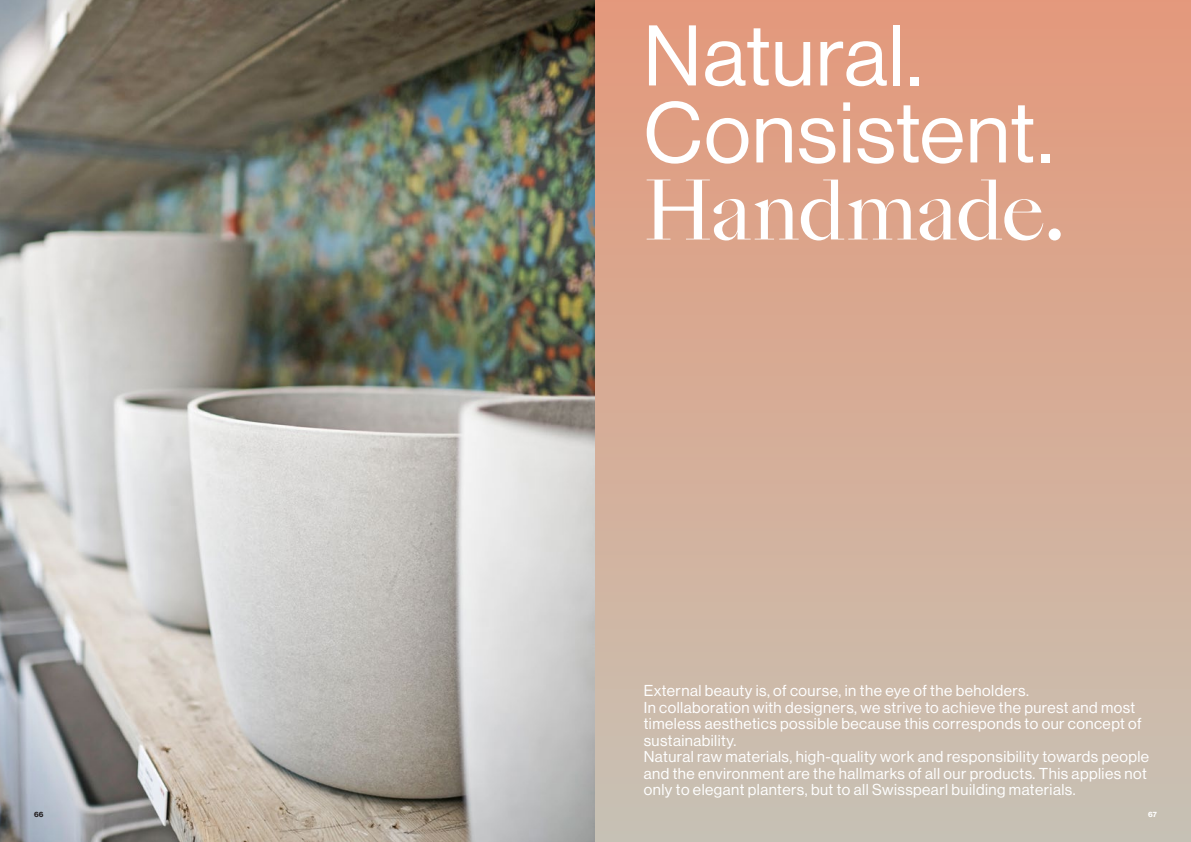
<style>
.page{position:relative;width:1191px;height:842px;background:#fff}
.page>*{position:absolute;margin:0;border:0;box-sizing:border-box;transform-origin:0 0}
.Headline_L{font:84px "N Haas Grotesk DS Pro 55 Rg";letter-spacing:.01em;color:#fff}
.Headline_L-2{font:79px "Sang Bleu Empire";letter-spacing:-.03em;color:#fff}
.Headline_M{font:15.5px/16.5px "N Haas Grotesk DS Pro 55 Rg";letter-spacing:.03em;color:#fff}
.t1{font:7.5px "N Haas Grotesk DS Pro 75 Bd";color:#231f20}
.Pagina{font:7.5px "N Haas Grotesk DS Pro 75 Bd";color:#fff}
</style>
<div class="page">
<img style="left:0;top:0;width:595px;height:842px">
<div style="left:595px;top:0;width:596px;height:842px;background:linear-gradient(to bottom,#e4987a,#c8c2b4)"></div>
<p class="Headline_L" style="left:643px;top:9px;width:280px">Natural.</p>
<p class="Headline_L" style="left:643px;top:86px;width:411px">Consistent.</p>
<p class="Headline_L-2" style="left:643px;top:156px;width:423px">Handmade.</p>
<p class="Headline_M" style="left:643px;top:682px;width:387px">External beauty is, of course, in the eye of the beholders.</p>
<p class="Headline_M" style="left:643px;top:699px;width:499px">In collaboration with designers, we strive to achieve the purest and most timeless aesthetics possible because this corresponds to our concept of sustainability.</p>
<p class="Headline_M" style="left:643px;top:748px;width:507px">Natural raw materials, high-quality work and responsibility towards people and the environment are the hallmarks of all our products. This applies not only to elegant planters, but to all Swisspearl building materials.</p>
<p class="t1" style="left:34px;top:810px;width:11px">66</p>
<p class="Pagina" style="left:1148px;top:810px;width:10px">67</p>
</div>
